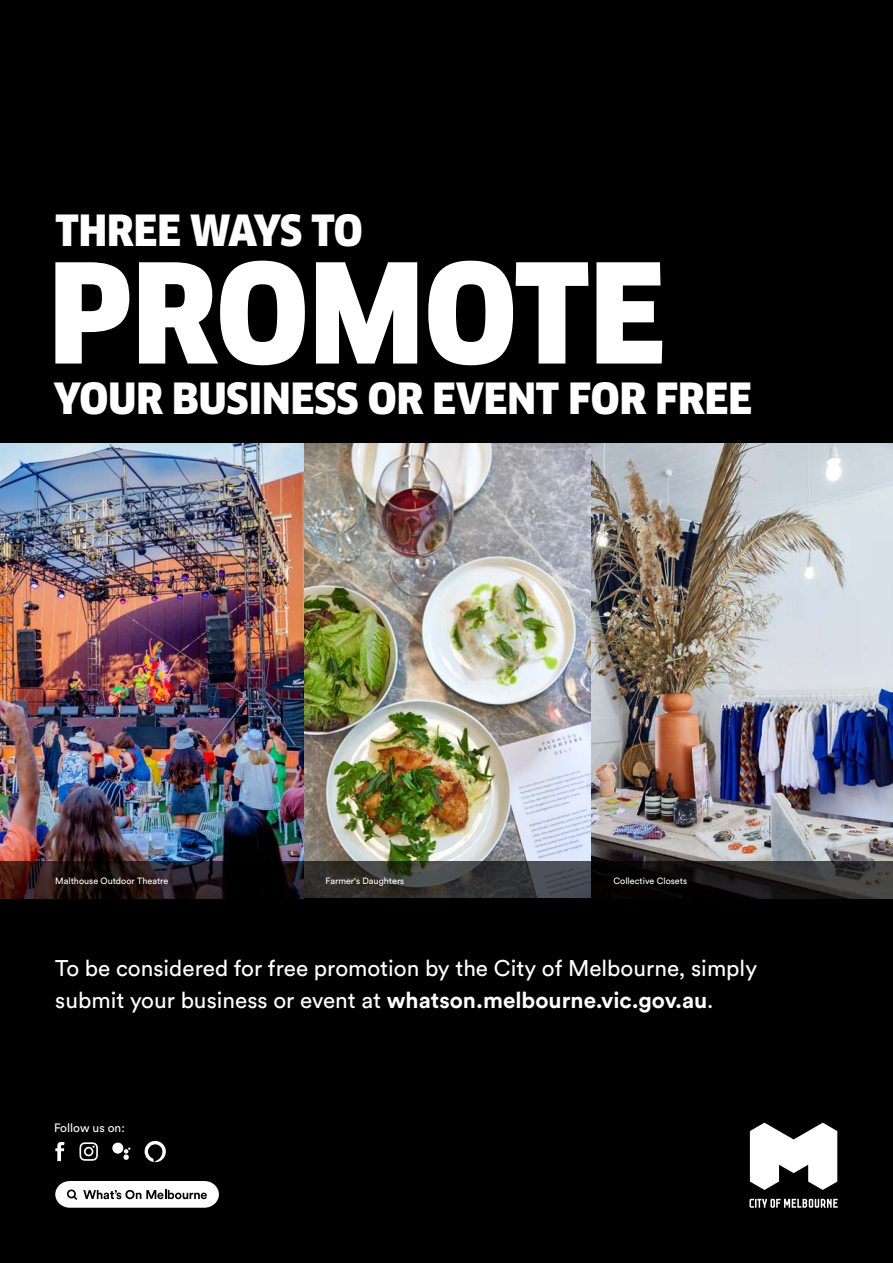
<style>
.page{position:relative;width:893px;height:1263px;background:#000}
.page>*{position:absolute;margin:0;border:0;box-sizing:border-box;transform-origin:0 0}
.t1{font:900 135px "Clan Pro Narr";color:#fff}
.t2{font:900 42px "Clan Pro Narr";color:#fff}
.t3{font:22.5px/31.5px "Circular Std";color:#fff}
.t4{font:12px "Circular Std";color:#fff}
.t5{font:9px "Circular Std";color:#fff}
.s1{font-weight:700}
</style>
<div class="page">
<svg style="left:749px;top:1199px;width:89px;height:9px"></svg>
<svg style="left:750px;top:1123px;width:87px;height:67px"></svg>
<svg style="left:55px;top:1181px;width:164px;height:27px;background:#d4d4d4"></svg>
<svg style="left:55px;top:1142px;width:10px;height:19px"></svg>
<svg style="left:79px;top:1142px;width:19px;height:19px"></svg>
<svg style="left:145px;top:1141px;width:21px;height:21px"></svg>
<img style="left:304px;top:444px;width:287px;height:417px">
<img style="left:0;top:443px;width:304px;height:418px">
<img style="left:591px;top:444px;width:302px;height:417px">
<svg style="left:0;top:861px;width:893px;height:38px"></svg>
<div style="left:112px;top:1142px;width:11px;height:11px;background:#fff;border-radius:50%"></div>
<svg style="left:123px;top:1147px;width:7px;height:13px"></svg>
<h2 class="t2" style="left:55px;top:206px;width:309px">THREE WAYS TO</h2>
<h1 class="t1" style="left:49px;top:235px;width:618px">PROMOTE</h1>
<h2 class="t2" style="left:54px;top:374px;width:699px">YOUR BUSINESS OR EVENT FOR FREE</h2>
<p class="t5" style="left:55px;top:875px;width:115px">Malthouse Outdoor Theatre</p>
<p class="t5" style="left:325px;top:875px;width:80px">Farmer's Daughters</p>
<p class="t5" style="left:613px;top:875px;width:75px">Collective Closets</p>
<p class="t3" style="left:55px;top:952px;width:703px">To be considered for free promotion by the City of Melbourne, simply submit your business or event at <span class="s1">whatson.melbourne.vic.gov.au</span>.</p>
<p class="t4" style="left:54px;top:1120px;width:72px">Follow us on:</p>
</div>
